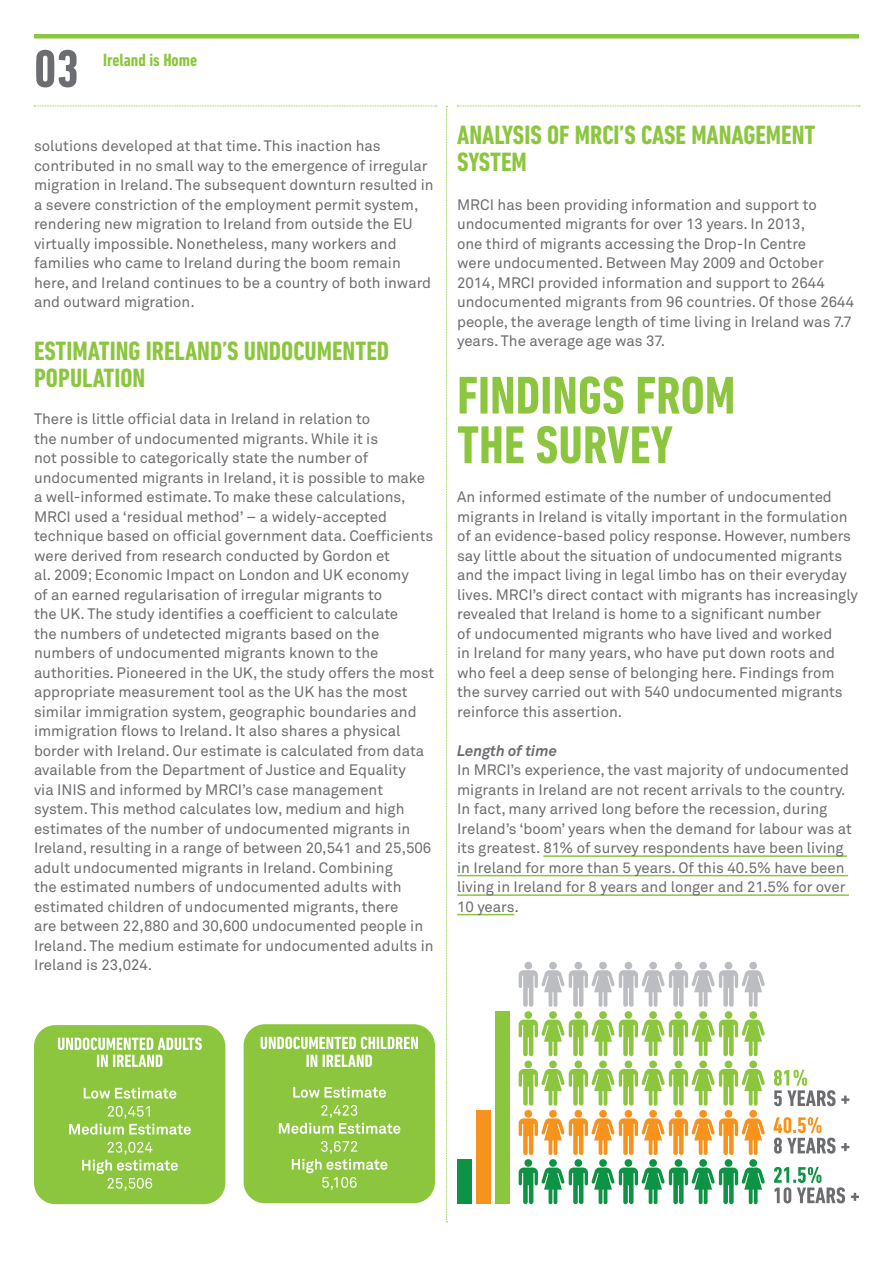
<style>
.page{position:relative;width:893px;height:1263px;background:#fff}
.page>*{position:absolute;margin:0;border:0;box-sizing:border-box;transform-origin:0 0}
.Body_01{font:700 condensed 54px/49.5px "DIN Next LT Pro";color:#8bc63e}
.heading_01{font:700 condensed 54px "DIN Next LT Pro";color:#6c6d70}
.heading_01-2{font:700 condensed 27px/27px "DIN Next LT Pro";color:#8bc63e}
.Body_01-2{font:700 condensed 27px/27px "DIN Next LT Pro";color:#8bc63e}
.heading_01-3{font:700 condensed 18px "DIN Next LT Pro";color:#8bc63e}
.Body_01-3{font:15px/19.5px "Akkurat Pro";color:#6c6d70}
.s1{font-weight:700;font-style:italic}
</style>
<div class="page">
<svg style="left:34px;top:106px;width:403px;height:1px"></svg>
<svg style="left:457px;top:106px;width:403px;height:1px"></svg>
<div style="left:34px;top:34px;width:825px;height:5px;background:#8bc63e"></div>
<hr style="left:543px;top:855px;width:304px;height:2px;background:#8bc63e">
<hr style="left:457px;top:875px;width:391px;height:1px;background:#8bc63e">
<hr style="left:457px;top:894px;width:392px;height:2px;background:#8bc63e">
<hr style="left:457px;top:914px;width:57px;height:1px;background:#8bc63e">
<svg style="left:446px;top:106px;width:1px;height:1116px"></svg>
<div style="left:34px;top:1025px;width:191px;height:179px;background:#8bc63e;border-radius:21px"></div>
<svg style="left:84px;top:1088px;width:92px;height:11px"></svg>
<svg style="left:69px;top:1106px;width:122px;height:29px"></svg>
<svg style="left:82px;top:1142px;width:96px;height:49px"></svg>
<div style="left:244px;top:1024px;width:191px;height:179px;background:#8bc63e;border-radius:21px"></div>
<svg style="left:261px;top:1036px;width:157px;height:13px"></svg>
<svg style="left:293px;top:1087px;width:93px;height:11px"></svg>
<svg style="left:279px;top:1105px;width:121px;height:29px"></svg>
<svg style="left:292px;top:1141px;width:95px;height:49px"></svg>
<svg style="left:58px;top:1037px;width:144px;height:30px"></svg>
<svg style="left:306px;top:1055px;width:66px;height:12px"></svg>
<svg style="left:519px;top:962px;width:246px;height:242px"></svg>
<div style="left:495px;top:1011px;width:15px;height:193px;background:#8bc63e"></div>
<div style="left:476px;top:1110px;width:15px;height:94px;background:#f7931d"></div>
<div style="left:457px;top:1159px;width:15px;height:45px;background:#0d9344"></div>
<svg style="left:774px;top:1167px;width:71px;height:36px"></svg>
<svg style="left:851px;top:1193px;width:8px;height:8px"></svg>
<svg style="left:774px;top:1117px;width:61px;height:36px"></svg>
<svg style="left:841px;top:1143px;width:8px;height:8px"></svg>
<svg style="left:774px;top:1070px;width:61px;height:36px"></svg>
<svg style="left:841px;top:1095px;width:8px;height:9px"></svg>
<p class="heading_01" style="left:34px;top:38px;width:46px">03</p>
<p class="heading_01-3" style="left:103px;top:49px;width:96px">Ireland is Home</p>
<p class="Body_01-3" style="left:34px;top:136px;width:401px">solutions developed at that time. This inaction has contributed in no small way to the emergence of irregular migration in Ireland. The subsequent downturn resulted in a severe constriction of the employment permit system, rendering new migration to Ireland from outside the EU virtually impossible. Nonetheless, many workers and families who came to Ireland during the boom remain here, and Ireland continues to be a country of both inward and outward migration.</p>
<p class="heading_01-2" style="left:34px;top:337px;width:357px">ESTIMATING IRELAND’S UNDOCUMENTED<br>POPULATION</p>
<p class="Body_01-3" style="left:34px;top:409px;width:402px">There is little official data in Ireland in relation to<br>the number of undocumented migrants. While it is<br>not possible to categorically state the number of undocumented migrants in Ireland, it is possible to make a well-informed estimate. To make these calculations, MRCI used a ‘residual method’ – a widely-accepted technique based on official government data. Coefficients were derived from research conducted by Gordon et<br>al. 2009; Economic Impact on London and UK economy<br>of an earned regularisation of irregular migrants to<br>the UK. The study identifies a coefficient to calculate<br>the numbers of undetected migrants based on the numbers of undocumented migrants known to the authorities. Pioneered in the UK, the study offers the most appropriate measurement tool as the UK has the most similar immigration system, geographic boundaries and immigration flows to Ireland. It also shares a physical border with Ireland. Our estimate is calculated from data available from the Department of Justice and Equality<br>via INIS and informed by MRCI’s case management system. This method calculates low, medium and high estimates of the number of undocumented migrants in Ireland, resulting in a range of between 20,541 and 25,506 adult undocumented migrants in Ireland. Combining<br>the estimated numbers of undocumented adults with estimated children of undocumented migrants, there<br>are between 22,880 and 30,600 undocumented people in Ireland. The medium estimate for undocumented adults in Ireland is 23,024.</p>
<p class="Body_01-2" style="left:457px;top:122px;width:360px">ANALYSIS OF MRCI’S CASE MANAGEMENT<br>SYSTEM</p>
<p class="Body_01-3" style="left:457px;top:195px;width:398px">MRCI has been providing information and support to undocumented migrants for over 13 years. In 2013,<br>one third of migrants accessing the Drop-In Centre<br>were undocumented. Between May 2009 and October 2014, MRCI provided information and support to 2644 undocumented migrants from 96 countries. Of those 2644 people, the average length of time living in Ireland was 7.7 years. The average age was 37.</p>
<p class="Body_01" style="left:457px;top:371px;width:280px">FINDINGS FROM<br>THE SURVEY</p>
<p class="Body_01-3" style="left:457px;top:487px;width:402px">An informed estimate of the number of undocumented migrants in Ireland is vitally important in the formulation of an evidence-based policy response. However, numbers say little about the situation of undocumented migrants and the impact living in legal limbo has on their everyday lives. MRCI’s direct contact with migrants has increasingly revealed that Ireland is home to a significant number<br>of undocumented migrants who have lived and worked<br>in Ireland for many years, who have put down roots and who feel a deep sense of belonging here. Findings from the survey carried out with 540 undocumented migrants reinforce this assertion.</p>
<p class="Body_01-3" style="left:457px;top:741px;width:396px"><span class="s1">Length of time<br></span>In MRCI’s experience, the vast majority of undocumented migrants in Ireland are not recent arrivals to the country.<br>In fact, many arrived long before the recession, during Ireland’s ‘boom’ years when the demand for labour was at its greatest. 81% of survey respondents have been living in Ireland for more than 5 years. Of this 40.5% have been living in Ireland for 8 years and longer and 21.5% for over 10 years.</p>
</div>
